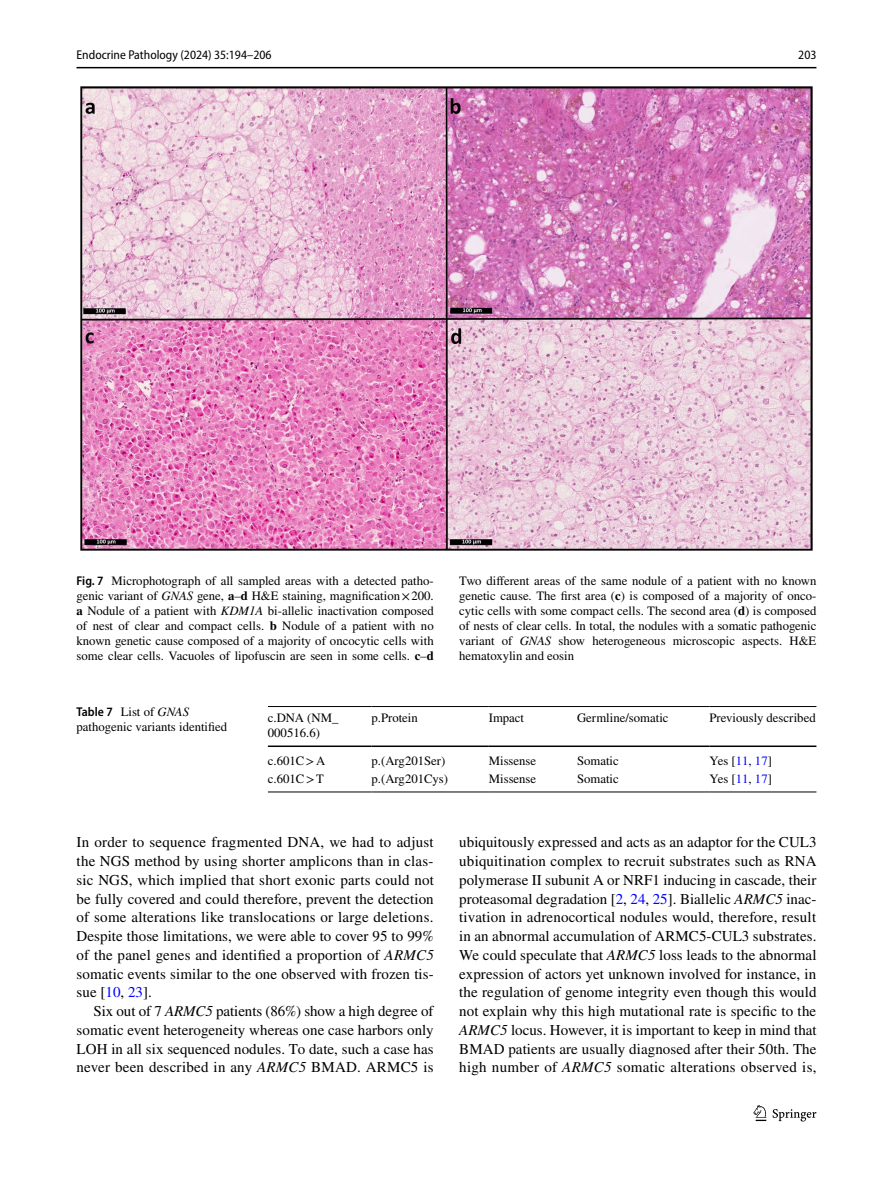
<style>
.page{position:relative;width:893px;height:1187px;background:#fff}
.page>*{position:absolute;margin:0;border:0;box-sizing:border-box;transform-origin:0 0}
.t1{font:15px/18.8px "STIX";letter-spacing:.005em;color:#000;text-align:justify}
.t2{font:12.75px/15px "STIX";color:#000;text-align:justify}
.t3{font:semi-condensed 12.75px "Myriad Pro";color:#000}
.t4{font:600 semi-condensed 12.75px "Myriad Pro";color:#000}
.s1{font-family:"Myriad Pro";font-weight:600;font-stretch:semi-condensed}
.s2{font-style:italic}
.s3{font-weight:700}
.s4{font-family:"STIX";font-weight:400;font-stretch:normal}
.s5{font-family:"STIX";font-weight:400;font-style:italic;font-stretch:normal}
.s6{color:#00f}
</style>
<div class="page">
<hr style="left:77px;top:67px;width:739px;height:1px;background:#000">
<svg style="left:753px;top:1105px;width:13px;height:15px"></svg>
<svg style="left:773px;top:1109px;width:43px;height:12px"></svg>
<img style="left:81px;top:87px;width:731px;height:463px">
<hr style="left:268px;top:706px;width:104px;height:1px;background:#000">
<hr style="left:268px;top:745px;width:104px;height:2px;background:#000">
<hr style="left:372px;top:706px;width:117px;height:1px;background:#000">
<hr style="left:372px;top:745px;width:117px;height:2px;background:#000">
<hr style="left:489px;top:706px;width:88px;height:1px;background:#000">
<hr style="left:489px;top:745px;width:88px;height:2px;background:#000">
<hr style="left:577px;top:706px;width:132px;height:1px;background:#000">
<hr style="left:577px;top:745px;width:132px;height:2px;background:#000">
<hr style="left:709px;top:706px;width:107px;height:1px;background:#000">
<hr style="left:709px;top:745px;width:107px;height:2px;background:#000">
<hr style="left:268px;top:791px;width:104px;height:1px;background:#000">
<hr style="left:372px;top:791px;width:117px;height:1px;background:#000">
<hr style="left:489px;top:791px;width:88px;height:1px;background:#000">
<hr style="left:577px;top:791px;width:132px;height:1px;background:#000">
<hr style="left:709px;top:791px;width:107px;height:1px;background:#000">
<p class="t3" style="left:77px;top:48px;width:197px">Endocrine Pathology (2024) 35:194–206</p>
<p class="t3" style="left:798px;top:48px;width:20px">203</p>
<p class="t2" style="left:77px;top:574px;width:359px"><span class="s1">Fig. 7</span> Microphotograph of all sampled areas with a detected patho&shy;genic variant of <span class="s2">GNAS</span> gene, <span class="s3">a</span>–<span class="s3">d</span> H&amp;E staining, magnification×200. <span class="s3">a</span> Nodule of a patient with <span class="s2">KDM1A</span> bi-allelic inactivation composed of nest of clear and compact cells. <span class="s3">b</span> Nodule of a patient with no known genetic cause composed of a majority of oncocytic cells with some clear cells. Vacuoles of lipofuscin are seen in some cells. <span class="s3">c</span>–<span class="s3">d</span></p>
<p class="t2" style="left:459px;top:574px;width:359px">Two different areas of the same nodule of a patient with no known genetic cause. The first area (<span class="s3">c</span>) is composed of a majority of onco&shy;cytic cells with some compact cells. The second area (<span class="s3">d</span>) is composed of nests of clear cells. In total, the nodules with a somatic pathogenic variant of <span class="s2">GNAS</span> show heterogeneous microscopic aspects. H&amp;E hematoxylin and eosin</p>
<p class="t4" style="left:77px;top:704px;width:114px">Table 7 <span class="s4">List of</span> <span class="s5">GNAS</span></p>
<p class="t2" style="left:77px;top:719px;width:152px">pathogenic variants identified</p>
<p class="t2" style="left:268px;top:710px;width:72px">c.DNA (NM_<br>000516.6)</p>
<p class="t2" style="left:372px;top:710px;width:48px">p.Protein</p>
<p class="t2" style="left:489px;top:710px;width:37px">Impact</p>
<p class="t2" style="left:577px;top:710px;width:93px">Germline/somatic</p>
<p class="t2" style="left:709px;top:710px;width:108px">Previously described</p>
<p class="t2" style="left:268px;top:753px;width:59px">c.601C&gt;A</p>
<p class="t2" style="left:372px;top:753px;width:75px">p.(Arg201Ser)</p>
<p class="t2" style="left:489px;top:753px;width:49px">Missense</p>
<p class="t2" style="left:577px;top:753px;width:43px">Somatic</p>
<p class="t2" style="left:709px;top:753px;width:64px">Yes [<span class="s6">11</span>, <span class="s6">17</span>]</p>
<p class="t2" style="left:268px;top:772px;width:58px">c.601C&gt;T</p>
<p class="t2" style="left:372px;top:772px;width:78px">p.(Arg201Cys)</p>
<p class="t2" style="left:489px;top:772px;width:49px">Missense</p>
<p class="t2" style="left:577px;top:772px;width:43px">Somatic</p>
<p class="t2" style="left:709px;top:772px;width:64px">Yes [<span class="s6">11</span>, <span class="s6">17</span>]</p>
<p class="t1" style="left:77px;top:833px;width:359px">In order to sequence fragmented DNA, we had to adjust the NGS method by using shorter amplicons than in clas&shy;sic NGS, which implied that short exonic parts could not be fully covered and could therefore, prevent the detection of some alterations like translocations or large deletions.<br>Despite those limitations, we were able to cover 95 to 99% of the panel genes and identified a proportion of <span class="s2">ARMC5 </span>somatic events similar to the one observed with frozen tis&shy;sue [<span class="s6">10</span>, <span class="s6">23</span>].</p>
<p class="t1" style="left:77px;top:1002px;width:359px;text-indent:17px">Six out of 7 <span class="s2">ARMC5</span> patients (86%) show a high degree of somatic event heterogeneity whereas one case harbors only LOH in all six sequenced nodules. To date, such a case has never been described in any <span class="s2">ARMC5</span> BMAD. ARMC5 is</p>
<p class="t1" style="left:459px;top:833px;width:359px">ubiquitously expressed and acts as an adaptor for the CUL3 ubiquitination complex to recruit substrates such as RNA polymerase II subunit A or NRF1 inducing in cascade, their proteasomal degradation [<span class="s6">2</span>, <span class="s6">24</span>, <span class="s6">25</span>]. Biallelic <span class="s2">ARMC5</span> inac&shy;tivation in adrenocortical nodules would, therefore, result in an abnormal accumulation of ARMC5-CUL3 substrates.<br>We could speculate that <span class="s2">ARMC5</span> loss leads to the abnormal expression of actors yet unknown involved for instance, in the regulation of genome integrity even though this would not explain why this high mutational rate is specific to the <span class="s2">ARMC5</span> locus. However, it is important to keep in mind that BMAD patients are usually diagnosed after their 50th. The high number of <span class="s2">ARMC5</span> somatic alterations observed is,</p>
</div>
